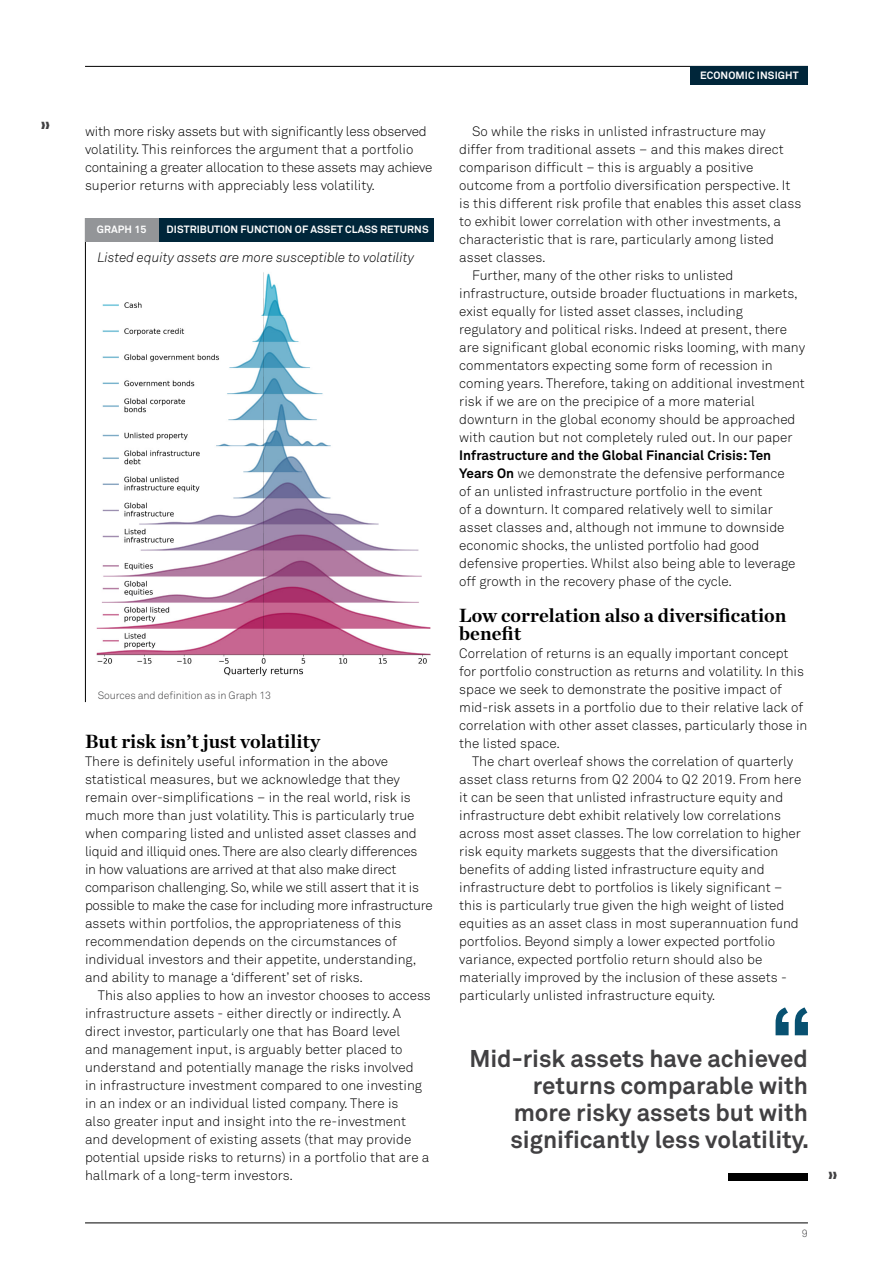
<style>
.page{position:relative;width:893px;height:1263px;background:#fff}
.page>*{position:absolute;margin:0;border:0;box-sizing:border-box;transform-origin:0 0}
.t1{font:700 24px/27px "Akkurat Std";color:#414042;text-align:right}
.t2{font:700 19.5px/18px "Chronicle Deck";color:#000}
.t3{font:300 13.5px/18px "Akkurat Std";color:#000}
.t4{font:300 13.5px/18px "Akkurat Std";letter-spacing:-.02em;color:#000}
.t5{font:italic 300 13.5px "Akkurat Std";color:#000}
.t6{font:700 10.5px "Akkurat Std";letter-spacing:.01em;color:#fff}
.t7{font:300 10.5px "Akkurat Std";letter-spacing:-.01em;color:#414042}
.s1{font-weight:700}
</style>
<div class="page">
<hr style="left:85px;top:66px;width:723px;height:1px;background:#000">
<hr style="left:85px;top:1222px;width:723px;height:1px;background:#000">
<div style="left:691px;top:67px;width:117px;height:18px;background:#00263a"></div>
<img style="left:96px;top:272px;width:335px;height:405px">
<div style="left:158px;top:218px;width:276px;height:23px;background:#00263a"></div>
<hr style="left:85px;top:218px;width:1px;height:484px;background:#000">
<div style="left:85px;top:218px;width:73px;height:23px;background:#939598"></div>
<div style="left:729px;top:1173px;width:79px;height:8px;background:#000"></div>
<svg style="left:775px;top:1007px;width:33px;height:28px"></svg>
<p class="t4" style="left:85px;top:122px;width:349px">with more risky assets but with significantly less observed volatility. This reinforces the argument that a portfolio containing a greater allocation to these assets may achieve superior returns with appreciably less volatility.</p>
<p class="t6" style="left:97px;top:223px;width:51px">GRAPH 15</p>
<p class="t6" style="left:167px;top:223px;width:264px">DISTRIBUTION FUNCTION OF ASSET CLASS RETURNS</p>
<p class="t5" style="left:97px;top:249px;width:318px">Listed equity assets are more susceptible to volatility</p>
<p class="t7" style="left:98px;top:689px;width:175px">Sources and definition as in Graph 13</p>
<h2 class="t2" style="left:85px;top:731px;width:237px">But risk isn’t just volatility</h2>
<p class="t3" style="left:85px;top:752px;width:349px">There is definitely useful information in the above statistical measures, but we acknowledge that they remain over-simplifications – in the real world, risk is much more than just volatility. This is particularly true when comparing listed and unlisted asset classes and liquid and illiquid ones. There are also clearly differences<br>in how valuations are arrived at that also make direct comparison challenging. So, while we still assert that it is possible to make the case for including more infrastructure assets within portfolios, the appropriateness of this recommendation depends on the circumstances of individual investors and their appetite, understanding, and ability to manage a ‘different’ set of risks.</p>
<p class="t3" style="left:85px;top:986px;width:347px;text-indent:13px">This also applies to how an investor chooses to access infrastructure assets - either directly or indirectly. A direct investor, particularly one that has Board level<br>and management input, is arguably better placed to understand and potentially manage the risks involved<br>in infrastructure investment compared to one investing in an index or an individual listed company. There is<br>also greater input and insight into the re-investment and development of existing assets (that may provide potential upside risks to returns) in a portfolio that are a hallmark of a long-term investors.</p>
<p class="t6" style="left:700px;top:69px;width:100px">ECONOMIC INSIGHT</p>
<p class="t3" style="left:472px;top:122px;width:295px">So while the risks in unlisted infrastructure may</p>
<p class="t3" style="left:459px;top:140px;width:326px">differ from traditional assets – and this makes direct</p>
<p class="t3" style="left:459px;top:158px;width:296px">comparison difficult – this is arguably a positive</p>
<p class="t3" style="left:459px;top:176px;width:333px">outcome from a portfolio diversification perspective. It</p>
<p class="t3" style="left:459px;top:194px;width:344px">is this different risk profile that enables this asset class</p>
<p class="t3" style="left:459px;top:212px;width:323px">to exhibit lower correlation with other investments, a</p>
<p class="t3" style="left:459px;top:230px;width:316px">characteristic that is rare, particularly among listed</p>
<p class="t3" style="left:459px;top:248px;width:88px">asset classes.</p>
<p class="t3" style="left:472px;top:266px;width:263px">Further, many of the other risks to unlisted</p>
<p class="t3" style="left:459px;top:284px;width:340px">infrastructure, outside broader fluctuations in markets,</p>
<p class="t3" style="left:459px;top:302px;width:285px">exist equally for listed asset classes, including</p>
<p class="t3" style="left:459px;top:320px;width:329px">regulatory and political risks. Indeed at present, there</p>
<p class="t3" style="left:459px;top:338px;width:347px">are significant global economic risks looming, with many</p>
<p class="t3" style="left:459px;top:356px;width:315px">commentators expecting some form of recession in</p>
<p class="t3" style="left:459px;top:374px;width:347px">coming years. Therefore, taking on additional investment</p>
<p class="t3" style="left:459px;top:392px;width:297px">risk if we are on the precipice of a more material</p>
<p class="t3" style="left:459px;top:410px;width:338px">downturn in the global economy should be approached</p>
<p class="t3" style="left:459px;top:428px;width:335px">with caution but not completely ruled out. In our paper</p>
<p class="t3" style="left:459px;top:446px;width:338px"><span class="s1">Infrastructure and the Global Financial Crisis: Ten Years On</span> we demonstrate the defensive performance of an unlisted infrastructure portfolio in the event<br>of a downturn. It compared relatively well to similar asset classes and, although not immune to downside economic shocks, the unlisted portfolio had good defensive properties. Whilst also being able to leverage off growth in the recovery phase of the cycle.</p>
<h2 class="t2" style="left:459px;top:605px;width:329px">Low correlation also a diversification benefit</h2>
<p class="t3" style="left:459px;top:644px;width:350px">Correlation of returns is an equally important concept for portfolio construction as returns and volatility. In this space we seek to demonstrate the positive impact of mid-risk assets in a portfolio due to their relative lack of correlation with other asset classes, particularly those in the listed space.</p>
<p class="t3" style="left:459px;top:752px;width:343px;text-indent:13px">The chart overleaf shows the correlation of quarterly asset class returns from Q2 2004 to Q2 2019. From here it can be seen that unlisted infrastructure equity and infrastructure debt exhibit relatively low correlations across most asset classes. The low correlation to higher risk equity markets suggests that the diversification benefits of adding listed infrastructure equity and infrastructure debt to portfolios is likely significant – this is particularly true given the high weight of listed equities as an asset class in most superannuation fund portfolios. Beyond simply a lower expected portfolio variance, expected portfolio return should also be materially improved by the inclusion of these assets - particularly unlisted infrastructure equity.</p>
<h1 class="t1" style="left:469px;top:1045px;width:341px">Mid-risk assets have achieved returns comparable with<br>more risky assets but with significantly less volatility.</h1>
<p class="t7" style="left:802px;top:1227px;width:7px">9</p>
</div>
